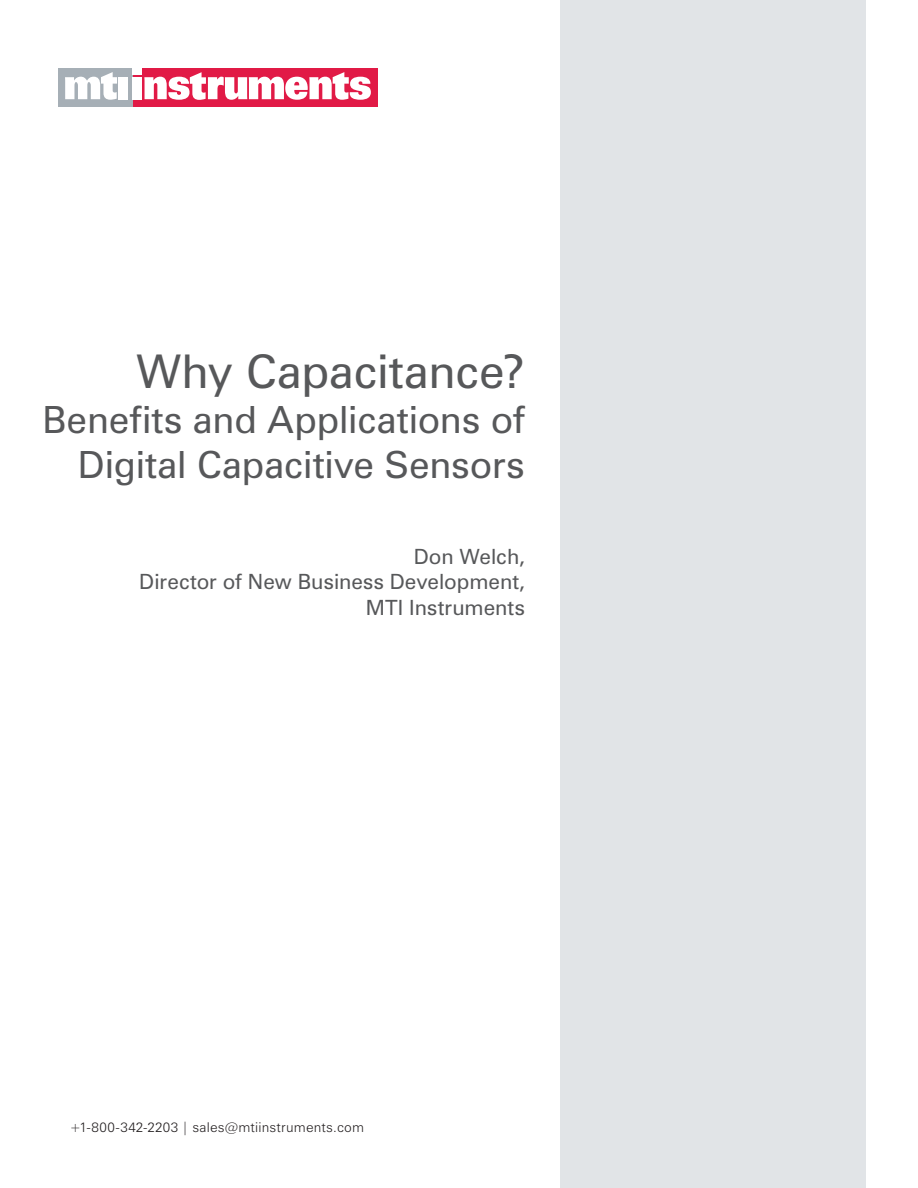
<style>
.page{position:relative;width:918px;height:1188px;background:#fff}
.page>*{position:absolute;margin:0;border:0;box-sizing:border-box;transform-origin:0 0}
.Front_Cover_Title{font:46.5px "Zurich BT";letter-spacing:-.005em;color:#57585a}
.Front_Cover_Title-2{font:37.5px/45px "Zurich BT";color:#57585a;text-align:right}
.Front_cover_sub_titl{font:21px/25.2px "Zurich BT";color:#57585a;text-align:right}
.Back_Pg_Contact_info{font:300 13.5px "Zurich BT";letter-spacing:.015em;color:#231f20}
</style>
<div class="page">
<div style="left:133px;top:68px;width:245px;height:38px;background:#e11a46"></div>
<div style="left:58px;top:68px;width:75px;height:38px;background:#a6afb6"></div>
<svg style="left:65px;top:72px;width:52px;height:28px"></svg>
<div style="left:118px;top:77px;width:10px;height:22px;background:#fff"></div>
<div style="left:133px;top:77px;width:9px;height:22px;background:#fff"></div>
<div style="left:133px;top:68px;width:9px;height:6px;background:#fff"></div>
<svg style="left:144px;top:72px;width:227px;height:28px"></svg>
<div style="left:560px;top:1px;width:305px;height:1187px;background:#e1e4e7"></div>
<p class="Front_Cover_Title" style="left:136px;top:343px;width:390px">Why Capacitance?</p>
<p class="Front_Cover_Title-2" style="left:43px;top:397px;width:484px">Benefits and Applications of<br>Digital Capacitive Sensors</p>
<p class="Front_cover_sub_titl" style="left:139px;top:544px;width:387px">Don Welch,<br>Director of New Business Development,<br>MTI Instruments</p>
<p class="Back_Pg_Contact_info" style="left:70px;top:1119px;width:296px">+1-800-342-2203 | sales@mtiinstruments.com</p>
</div>
